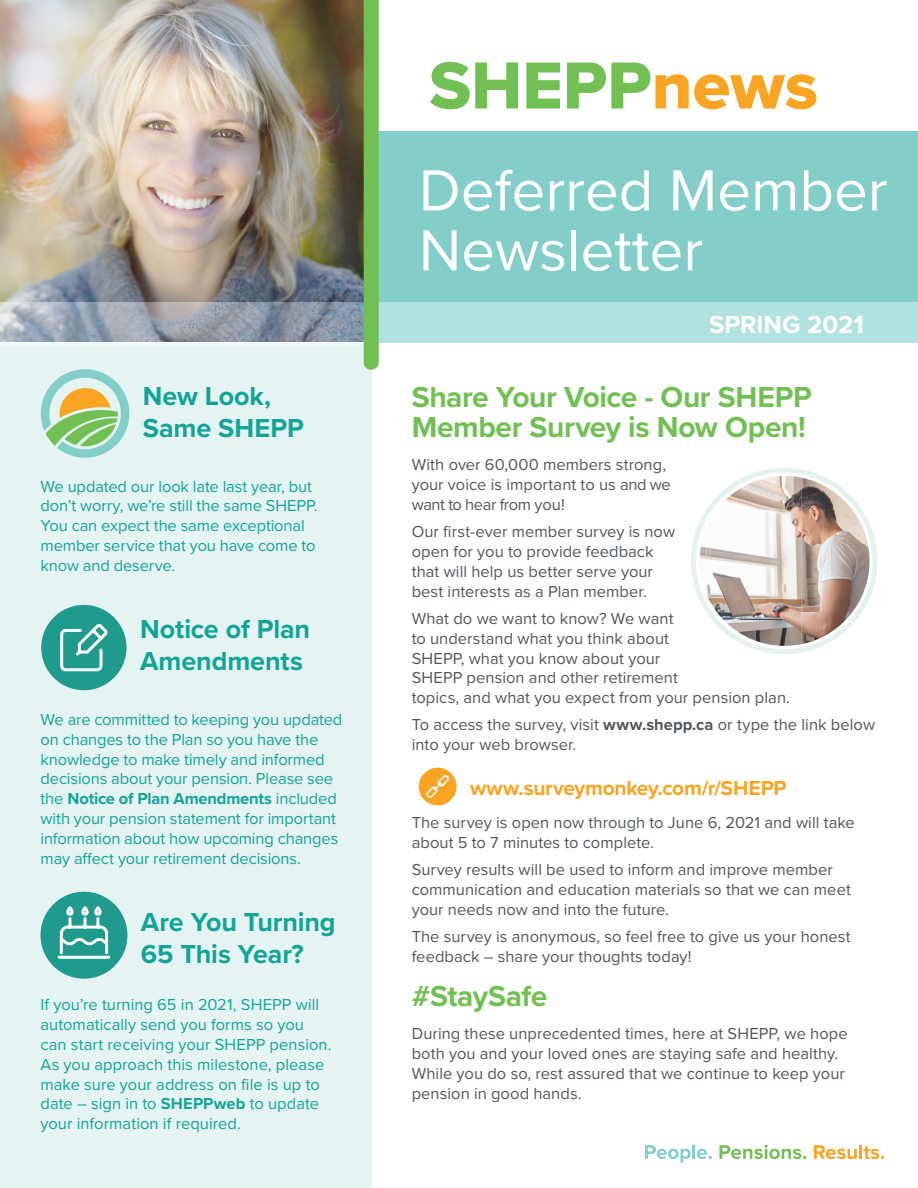
<style>
.page{position:relative;width:918px;height:1188px;background:#fff}
.page>*{position:absolute;margin:0;border:0;box-sizing:border-box;transform-origin:0 0}
.t1{font:69px "Proxima Nova Extrabld";color:#72c054}
.t2{font:60px/60px "Proxima Nova";color:#fff}
.Heading_1{font:700 30px/30px "Proxima Nova";letter-spacing:-.015em;color:#72c054}
.Copy_-_Blue_Sidebar{font:700 27px/32.4px "Proxima Nova";letter-spacing:-.005em;color:#13a498}
.t3{font:700 25.5px "Proxima Nova";color:#fff}
.Heading_3{font:700 21px "Proxima Nova";letter-spacing:-.015em;color:#f9a523}
.Copy{font:16.5px/19.8px "Proxima Nova";letter-spacing:.005em;color:#4f585e}
.Copy_-_Blue_Sidebar-2{font:16.5px/19.8px "Proxima Nova";letter-spacing:-.01em;color:#13a498}
.s1{font-weight:700}
.s2{color:#f9a523}
</style>
<div class="page">
<div style="left:0;top:343px;width:371px;height:845px;background:#e5f4f2"></div>
<div style="left:371px;top:131px;width:547px;height:212px;background:#83cec8"></div>
<img style="left:0;top:0;width:364px;height:302px">
<svg style="left:645px;top:1145px;width:46px;height:18px"></svg>
<hr style="left:692px;top:1145px;width:3px;height:14px;background:#83cec8">
<svg style="left:697px;top:1149px;width:15px;height:10px"></svg>
<svg style="left:719px;top:1145px;width:87px;height:14px"></svg>
<svg style="left:814px;top:1145px;width:43px;height:14px"></svg>
<hr style="left:859px;top:1145px;width:3px;height:14px;background:#f9a523">
<svg style="left:863px;top:1146px;width:21px;height:13px"></svg>
<svg style="left:0;top:302px;width:918px;height:42px;background:#a9c9cc"></svg>
<svg style="left:364px;top:0;width:15px;height:370px;background:#73c057"></svg>
<div style="left:41px;top:605px;width:86px;height:85px;background:#1f9a8d;border-radius:50%"></div>
<svg style="left:60px;top:624px;width:48px;height:48px"></svg>
<svg style="left:691px;top:468px;width:186px;height:186px"></svg>
<img style="left:717px;top:476px;width:85px;height:34px">
<img style="left:801px;top:478px;width:52px;height:32px">
<img style="left:701px;top:510px;width:167px;height:34px">
<img style="left:700px;top:544px;width:170px;height:34px">
<img style="left:701px;top:578px;width:167px;height:34px">
<img style="left:717px;top:612px;width:85px;height:34px">
<img style="left:801px;top:612px;width:52px;height:32px">
<div style="left:419px;top:768px;width:38px;height:37px;background:#f9a523;border-radius:50%"></div>
<svg style="left:426px;top:775px;width:23px;height:23px"></svg>
<svg style="left:41px;top:369px;width:88px;height:89px"></svg>
<div style="left:40px;top:892px;width:87px;height:87px;background:#1f9a8d;border-radius:50%"></div>
<svg style="left:57px;top:908px;width:54px;height:51px"></svg>
<p class="Copy_-_Blue_Sidebar" style="left:143px;top:379px;width:162px">New Look,<br>Same SHEPP</p>
<p class="Copy_-_Blue_Sidebar-2" style="left:40px;top:476px;width:279px">We updated our look late last year, but don’t worry, we’re still the same SHEPP.<br>You can expect the same exceptional member service that you have come to know and deserve.</p>
<p class="Copy_-_Blue_Sidebar" style="left:140px;top:612px;width:172px">Notice of Plan<br>Amendments</p>
<p class="Copy_-_Blue_Sidebar-2" style="left:40px;top:709px;width:303px">We are committed to keeping you updated on changes to the Plan so you have the knowledge to make timely and informed decisions about your pension. Please see the <span class="s1">Notice of Plan Amendments</span> included with your pension statement for important information about how upcoming changes may affect your retirement decisions.</p>
<p class="Copy_-_Blue_Sidebar" style="left:141px;top:905px;width:196px">Are You Turning<br>65 This Year?</p>
<p class="Copy_-_Blue_Sidebar-2" style="left:40px;top:994px;width:293px">If you’re turning 65 in 2021, SHEPP will automatically send you forms so you can start receiving your SHEPP pension.<br>As you approach this milestone, please make sure your address on file is up to date – sign in to <span class="s1">SHEPPweb</span> to update your information if required.</p>
<h1 class="t1" style="left:429px;top:34px;width:390px">SHEPP<span class="s2">news</span></h1>
<h2 class="t2" style="left:419px;top:158px;width:470px">Deferred Member<br>Newsletter</h2>
<p class="t3" style="left:709px;top:306px;width:156px">SPRING 2021</p>
<p class="Heading_1" style="left:412px;top:381px;width:402px">Share Your Voice - Our SHEPP<br>Member Survey is Now Open!</p>
<p class="Copy" style="left:412px;top:454px;width:260px">With over 60,000 members strong, your voice is important to us and we want to hear from you!</p>
<p class="Copy" style="left:412px;top:521px;width:265px">Our first-ever member survey is now open for you to provide feedback that will help us better serve your best interests as a Plan member.</p>
<p class="Copy" style="left:412px;top:608px;width:380px">What do we want to know? We want<br>to understand what you think about<br>SHEPP, what you know about your<br>SHEPP pension and other retirement<br>topics, and what you expect from your pension plan.</p>
<p class="Copy" style="left:412px;top:714px;width:465px">To access the survey, visit <span class="s1">www.shepp.ca</span> or type the link below into your web browser.</p>
<p class="Heading_3" style="left:470px;top:772px;width:318px">www.surveymonkey.com/r/SHEPP</p>
<p class="Copy" style="left:412px;top:812px;width:445px">The survey is open now through to June 6, 2021 and will take about 5 to 7 minutes to complete.</p>
<p class="Copy" style="left:412px;top:859px;width:441px">Survey results will be used to inform and improve member communication and education materials so that we can meet your needs now and into the future.</p>
<p class="Copy" style="left:412px;top:926px;width:440px">The survey is anonymous, so feel free to give us your honest feedback – share your thoughts today!</p>
<p class="Heading_1" style="left:412px;top:980px;width:137px">#StaySafe</p>
<p class="Copy" style="left:412px;top:1023px;width:438px">During these unprecedented times, here at SHEPP, we hope both you and your loved ones are staying safe and healthy.<br>While you do so, rest assured that we continue to keep your pension in good hands.</p>
</div>
